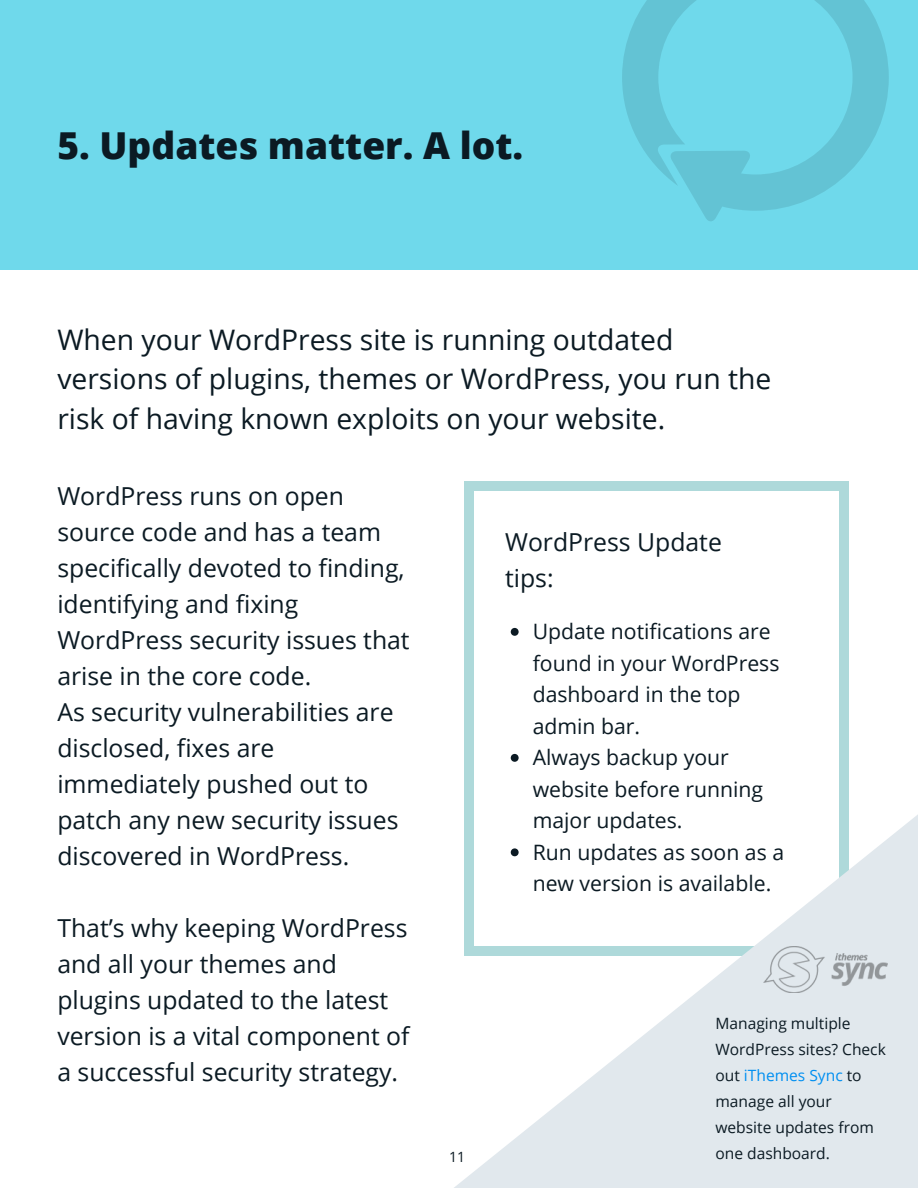
<style>
.page{position:relative;width:918px;height:1188px;background:#fff}
.page>*{position:absolute;margin:0;border:0;box-sizing:border-box;transform-origin:0 0}
.t1{font:800 37.2px "Open Sans";color:#0b1a23}
.t2{font:28.35px/39.3px "Open Sans";color:#0b1a23}
.t3{font:24.75px/36px "Open Sans";color:#0b1a23}
.t4{font:21.15px/31.5px "Open Sans";color:#0b1a23}
.t5{font:15.6px/26px "Open Sans";color:#0b1a23}
.t6{font:14.1px "Open Sans";color:#0b1a23}
.s1{color:#008ff1}
</style>
<div class="page">
<div style="left:0;top:0;width:918px;height:270px;background:#6fd9eb"></div>
<div style="left:464px;top:490px;width:10px;height:457px;background:#aed9da"></div>
<div style="left:839px;top:490px;width:10px;height:457px;background:#aed9da"></div>
<div style="left:839px;top:481px;width:10px;height:9px;background:#aed9da"></div>
<div style="left:464px;top:481px;width:10px;height:9px;background:#aed9da"></div>
<div style="left:473px;top:481px;width:367px;height:9px;background:#aed9da"></div>
<svg style="left:454px;top:753px;width:464px;height:435px"></svg>
<img style="left:764px;top:946px;width:124px;height:46px">
<svg style="left:511px;top:628px;width:8px;height:8px"></svg>
<svg style="left:511px;top:754px;width:8px;height:8px"></svg>
<svg style="left:511px;top:848px;width:8px;height:8px"></svg>
<svg style="left:622px;top:0;width:267px;height:221px"></svg>
<h1 class="t1" style="left:57px;top:117px;width:467px">5. Updates matter. A lot.</h1>
<p class="t2" style="left:57px;top:319px;width:716px">When your WordPress site is running outdated versions of plugins, themes or WordPress, you run the risk of having known exploits on your website.</p>
<p class="t3" style="left:57px;top:478px;width:354px">WordPress runs on open source code and has a team specifically devoted to finding, identifying and fixing<br>WordPress security issues that arise in the core code.<br>As security vulnerabilities are disclosed, fixes are immediately pushed out to patch any new security issues discovered in WordPress.</p>
<p class="t3" style="left:57px;top:910px;width:354px">That’s why keeping WordPress and all your themes and plugins updated to the latest version is a vital component of a successful security strategy.</p>
<p class="t6" style="left:449px;top:1147px;width:18px">11</p>
<p class="t3" style="left:505px;top:524px;width:218px">WordPress Update tips:</p>
<p class="t4" style="left:533px;top:615px;width:253px">Update notifications are found in your WordPress dashboard in the top admin bar.<br>Always backup your website before running major updates.<br>Run updates as soon as a new version is available.</p>
<p class="t5" style="left:715px;top:1010px;width:172px">Managing multiple<br>WordPress sites? Check out <span class="s1">iThemes Sync</span> to manage all your website updates from one dashboard.</p>
</div>
